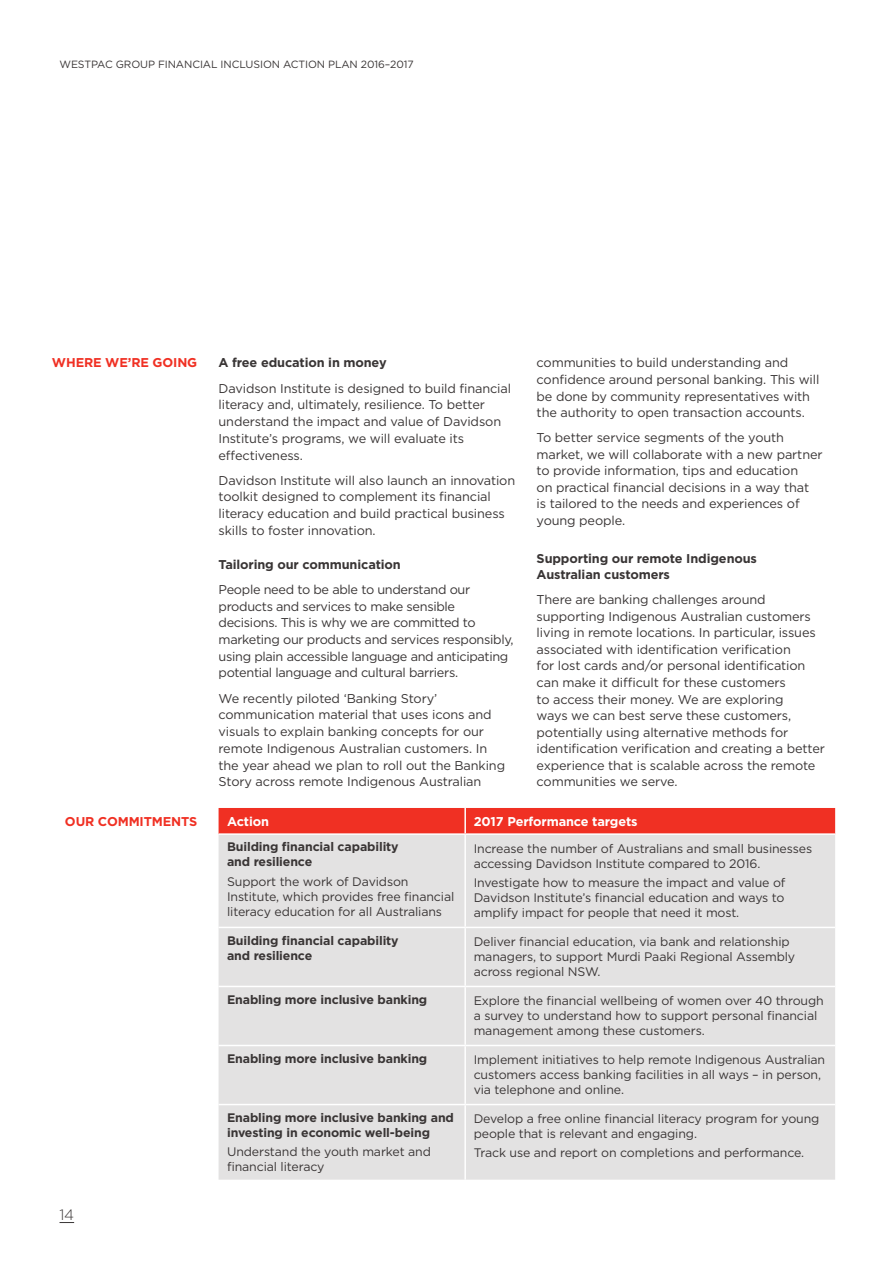
<style>
.page{position:relative;width:893px;height:1263px;background:#fff}
.page>*{position:absolute;margin:0;border:0;box-sizing:border-box;transform-origin:0 0}
.t1{font:300 15px "Gotham";color:#393535}
.t2{font:12.75px/16.5px "Gotham";letter-spacing:-.01em;color:#393535}
.t3{font:700 12.75px/16.5px "Gotham";letter-spacing:-.01em;color:#393535}
.t4{font:700 12.75px "Gotham";letter-spacing:-.01em;color:#f03023}
.t5{font:700 12.75px "Gotham";letter-spacing:-.01em;color:#fff}
.t6{font:12.3px/15px "Gotham";letter-spacing:-.01em;color:#393535}
.t7{font:700 12.3px/15px "Gotham";letter-spacing:-.01em;color:#393535}
.t8{font:10.5px "Gotham";letter-spacing:-.01em;color:#393535}
</style>
<div class="page">
<div style="left:219px;top:808px;width:616px;height:25px;background:#f03023"></div>
<div style="left:219px;top:835px;width:616px;height:345px;background:#e3e2e2"></div>
<hr style="left:464px;top:808px;width:2px;height:25px;background:#fff">
<hr style="left:464px;top:835px;width:2px;height:92px;background:#fff">
<hr style="left:219px;top:927px;width:246px;height:1px;background:#fff">
<hr style="left:465px;top:927px;width:370px;height:1px;background:#fff">
<hr style="left:464px;top:928px;width:2px;height:58px;background:#fff">
<hr style="left:219px;top:986px;width:246px;height:1px;background:#fff">
<hr style="left:465px;top:986px;width:370px;height:1px;background:#fff">
<hr style="left:464px;top:987px;width:2px;height:58px;background:#fff">
<hr style="left:219px;top:1045px;width:246px;height:1px;background:#fff">
<hr style="left:465px;top:1045px;width:370px;height:1px;background:#fff">
<hr style="left:464px;top:1046px;width:2px;height:58px;background:#fff">
<hr style="left:219px;top:1104px;width:246px;height:1px;background:#fff">
<hr style="left:465px;top:1104px;width:370px;height:1px;background:#fff">
<hr style="left:464px;top:1105px;width:2px;height:75px;background:#fff">
<svg style="left:60px;top:1222px;width:14px;height:1px"></svg>
<p class="t8" style="left:60px;top:57px;width:356px">WESTPAC GROUP FINANCIAL INCLUSION ACTION PLAN 2016–2017</p>
<p class="t4" style="left:52px;top:354px;width:147px">WHERE WE’RE GOING</p>
<p class="t3" style="left:219px;top:355px;width:170px">A free education in money</p>
<p class="t2" style="left:219px;top:379px;width:294px">Davidson Institute is designed to build financial literacy and, ultimately, resilience. To better understand the impact and value of Davidson Institute’s programs, we will evaluate its effectiveness.</p>
<p class="t2" style="left:219px;top:472px;width:298px">Davidson Institute will also launch an innovation toolkit designed to complement its financial literacy education and build practical business skills to foster innovation.</p>
<p class="t3" style="left:219px;top:556px;width:184px">Tailoring our communication</p>
<p class="t2" style="left:219px;top:581px;width:297px">People need to be able to understand our products and services to make sensible decisions. This is why we are committed to marketing our products and services responsibly, using plain accessible language and anticipating potential language and cultural barriers.</p>
<p class="t2" style="left:219px;top:689px;width:288px">We recently piloted ‘Banking Story’ communication material that uses icons and visuals to explain banking concepts for our remote Indigenous Australian customers. In the year ahead we plan to roll out the Banking Story across remote Indigenous Australian</p>
<p class="t2" style="left:537px;top:354px;width:284px">communities to build understanding and confidence around personal banking. This will be done by community representatives with the authority to open transaction accounts.</p>
<p class="t2" style="left:537px;top:429px;width:287px">To better service segments of the youth market, we will collaborate with a new partner to provide information, tips and education<br>on practical financial decisions in a way that<br>is tailored to the needs and experiences of young people.</p>
<p class="t3" style="left:537px;top:550px;width:222px">Supporting our remote Indigenous<br>Australian customers</p>
<p class="t2" style="left:537px;top:591px;width:290px">There are banking challenges around supporting Indigenous Australian customers living in remote locations. In particular, issues associated with identification verification<br>for lost cards and/or personal identification can make it difficult for these customers<br>to access their money. We are exploring<br>ways we can best serve these customers, potentially using alternative methods for identification verification and creating a better experience that is scalable across the remote communities we serve.</p>
<p class="t4" style="left:65px;top:813px;width:134px">OUR COMMITMENTS</p>
<p class="t5" style="left:227px;top:813px;width:43px">Action</p>
<p class="t5" style="left:474px;top:813px;width:165px">2017 Performance targets</p>
<p class="t7" style="left:227px;top:839px;width:173px">Building financial capability and resilience</p>
<p class="t6" style="left:227px;top:873px;width:229px">Support the work of Davidson<br>Institute, which provides free financial literacy education for all Australians</p>
<p class="t6" style="left:474px;top:840px;width:340px">Increase the number of Australians and small businesses accessing Davidson Institute compared to 2016.</p>
<p class="t6" style="left:474px;top:875px;width:313px;text-align:justify">Investigate how to measure the impact and value of Davidson Institute’s financial education and ways to amplify impact for people that need it most.</p>
<p class="t1" style="left:60px;top:1205px;width:16px">14</p>
<p class="t7" style="left:227px;top:933px;width:173px">Building financial capability and resilience</p>
<p class="t6" style="left:474px;top:934px;width:323px">Deliver financial education, via bank and relationship managers, to support Murdi Paaki Regional Assembly across regional NSW.</p>
<p class="t7" style="left:227px;top:992px;width:202px">Enabling more inclusive banking</p>
<p class="t6" style="left:474px;top:993px;width:352px">Explore the financial wellbeing of women over 40 through a survey to understand how to support personal financial management among these customers.</p>
<p class="t7" style="left:227px;top:1051px;width:202px">Enabling more inclusive banking</p>
<p class="t6" style="left:474px;top:1052px;width:353px">Implement initiatives to help remote Indigenous Australian customers access banking facilities in all ways – in person, via telephone and online.</p>
<p class="t7" style="left:227px;top:1110px;width:228px">Enabling more inclusive banking and investing in economic well-being</p>
<p class="t6" style="left:227px;top:1144px;width:205px">Understand the youth market and financial literacy</p>
<p class="t6" style="left:474px;top:1111px;width:347px">Develop a free online financial literacy program for young people that is relevant and engaging.</p>
<p class="t6" style="left:474px;top:1145px;width:332px">Track use and report on completions and performance.</p>
</div>
